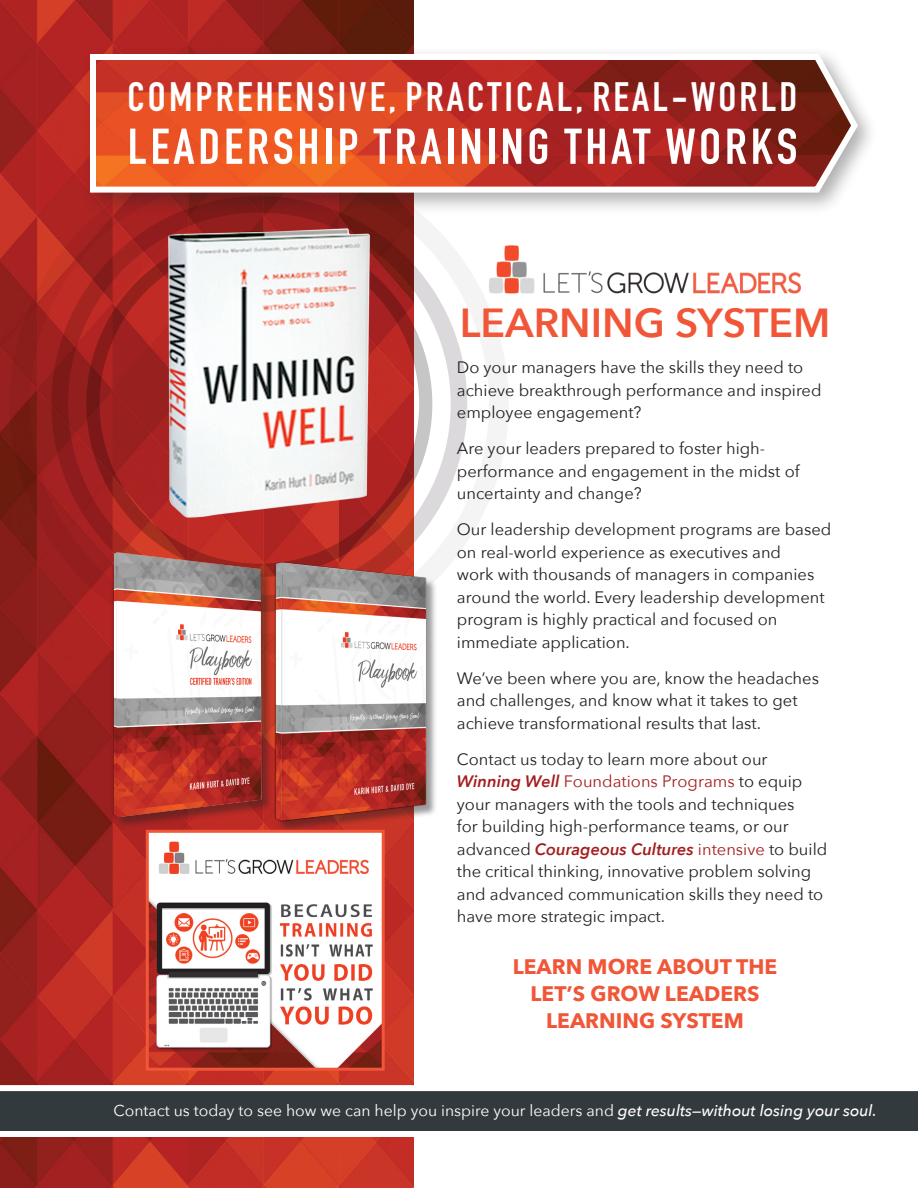
<style>
.page{position:relative;width:918px;height:1188px;background:#fff}
.page>*{position:absolute;margin:0;border:0;box-sizing:border-box;transform-origin:0 0}
.t1{font:700 49.5px "DIN Condensed";letter-spacing:.075em;color:#fff;scale:1.04 1}
.t2{font:700 40.5px "DIN Condensed";letter-spacing:.075em;color:#fff;scale:1.04 1}
.WW_Body_Text{font:600 40.5px "Avenir Next";color:#f05637}
.WW_Body_Text-2{font:700 21px/27px "Avenir Next";color:#f05637;text-align:center}
.WW_Body_Text-3{font:16.5px/22.5px "Avenir Next";color:#231f20}
.WW_Body_Text-4{font:15.75px "Avenir Next";color:#fff}
.s1{font-weight:600;font-style:italic;color:#a41e1f}
.s2{color:#a41e1f}
.s3{font-weight:500;font-style:italic}
</style>
<div class="page">
<img style="left:0;top:0;width:414px;height:1188px">
<div style="left:86px;top:231px;width:346px;height:346px;border:13px solid #a1a0a2;border-radius:50%"></div>
<div style="left:51px;top:196px;width:416px;height:416px;border:16px solid #c3c1c3;border-radius:50%"></div>
<div style="left:10px;top:154px;width:499px;height:499px;border:20px solid #eeeeef;border-radius:50%"></div>
<svg style="left:0;top:1085px;width:918px;height:52px"></svg>
<div style="left:82px;top:46px;width:797px;height:169px;background:#231f20;opacity:.35"></div>
<svg style="left:87px;top:51px;width:774px;height:147px;background:#c45240"></svg>
<img style="left:43px;top:540px;width:270px;height:305px">
<img style="left:207px;top:550px;width:254px;height:299px">
<img style="left:165px;top:224px;width:208px;height:298px">
<img style="left:150px;top:834px;width:231px;height:233px">
<div style="left:146px;top:830px;width:239px;height:241px;border:3px solid #f05637"></div>
<img style="left:489px;top:245px;width:312px;height:49px">
<p class="t2" style="left:128px;top:70px;width:646px">COMPREHENSIVE, PRACTICAL, REAL-WORLD</p>
<p class="t1" style="left:128px;top:113px;width:645px">LEADERSHIP TRAINING THAT WORKS</p>
<p class="WW_Body_Text" style="left:460px;top:288px;width:372px">LEARNING SYSTEM</p>
<p class="WW_Body_Text-3" style="left:457px;top:356px;width:366px">Do your managers have the skills they need to achieve breakthrough performance and inspired employee engagement?</p>
<p class="WW_Body_Text-3" style="left:457px;top:437px;width:344px">Are your leaders prepared to foster high&shy;performance and engagement in the midst of uncertainty and change?</p>
<p class="WW_Body_Text-3" style="left:457px;top:518px;width:376px">Our leadership development programs are based on real-world experience as executives and<br>work with thousands of managers in companies around the world . Every leadership development program is highly practical and focused on immediate application .</p>
<p class="WW_Body_Text-3" style="left:457px;top:666px;width:364px">We’ve been where you are, know the headaches and challenges, and know what it takes to get achieve transformational results that last .</p>
<p class="WW_Body_Text-3" style="left:457px;top:747px;width:372px">Contact us today to learn more about our <span class="s1">Winning Well</span> <span class="s2">Foundations Programs</span> to equip your managers with the tools and techniques<br>for building high-performance teams, or our advanced <span class="s1">Courageous Cultures</span> <span class="s2">intensive</span> to build the critical thinking, innovative problem solving and advanced communication skills they need to have more strategic impact .</p>
<p class="WW_Body_Text-2" style="left:513px;top:953px;width:266px">LEARN MORE ABOUT THE<br>LET’S GROW LEADERS<br>LEARNING SYSTEM</p>
<p class="WW_Body_Text-4" style="left:114px;top:1097px;width:765px">Contact us today to see how we can help you inspire your leaders and <span class="s3">get results—without losing your soul.</span></p>
</div>
